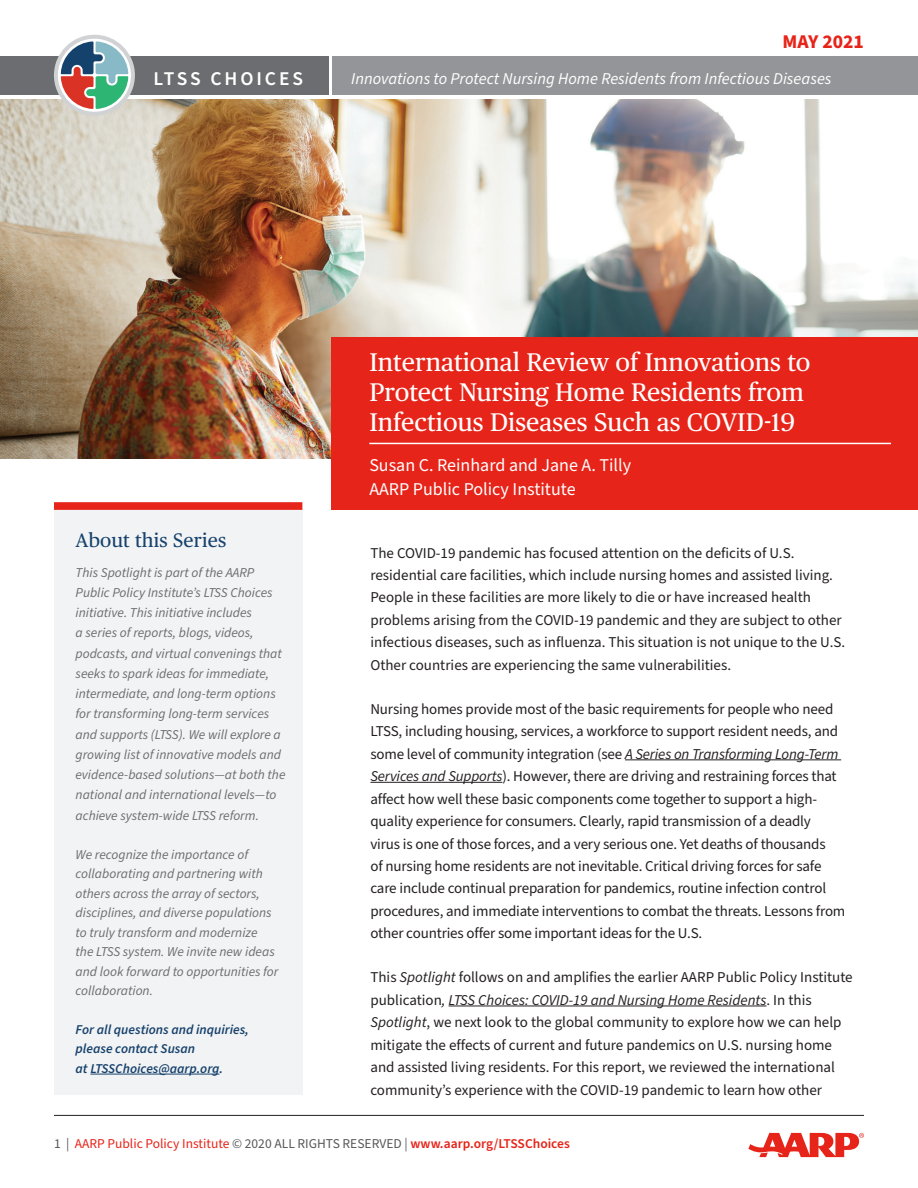
<style>
.page{position:relative;width:918px;height:1188px;background:#fff}
.page>*{position:absolute;margin:0;border:0;box-sizing:border-box;transform-origin:0 0}
.t1{font:25.5px/30px "Publico Text";color:#fff}
.t2{font:19.5px "Publico Text";letter-spacing:.01em;color:#17426d}
.t3{font:600 19.5px "Source Sans Pro";letter-spacing:.15em;color:#fff}
.t4{font:700 19.5px "Source Sans Pro";color:#e72419}
.t5{font:18px/24px "Source Sans Pro";color:#fff}
.t6{font:italic 16.5px "Source Sans Pro";color:#fff}
.t7{font:15px/22.5px "Source Sans Pro";letter-spacing:-.01em;color:#231f20}
.t8{font:italic 13.5px/20.2px "Source Sans Pro";color:#6c6d70}
.t9{font:13.5px "Source Sans Pro";color:#57585a}
.t10{font:italic 600 13.5px/19.5px "Source Sans Pro";color:#17426d}
.s1{font-style:italic}
.s2{color:#e72419}
.s3{font-weight:600;color:#e72419}
</style>
<div class="page">
<img style="left:0;top:99px;width:918px;height:360px">
<hr style="left:54px;top:1115px;width:810px;height:1px;background:#231f20">
<svg style="left:748px;top:1133px;width:116px;height:24px"></svg>
<div style="left:0;top:56px;width:328px;height:39px;background:#6c6d70"></div>
<div style="left:332px;top:56px;width:586px;height:38px;background:#939598"></div>
<svg style="left:56px;top:37px;width:77px;height:77px"></svg>
<div style="left:54px;top:35px;width:81px;height:81px;border:4px solid #d1d2d4;border-radius:50%"></div>
<svg style="left:61px;top:41px;width:67px;height:68px"></svg>
<hr style="left:625px;top:759px;width:216px;height:1px;background:#231f20">
<hr style="left:370px;top:782px;width:132px;height:1px;background:#231f20">
<hr style="left:449px;top:1006px;width:318px;height:1px;background:#231f20">
<div style="left:332px;top:337px;width:586px;height:172px;background:#e72419"></div>
<hr style="left:369px;top:443px;width:522px;height:1px;background:#fff">
<div style="left:54px;top:510px;width:248px;height:585px;background:#f2f3f4"></div>
<hr style="left:90px;top:1074px;width:129px;height:1px;background:#17426d">
<div style="left:54px;top:502px;width:248px;height:8px;background:#e72419"></div>
<h2 class="t3" style="left:153px;top:66px;width:151px">LTSS CHOICES</h2>
<h2 class="t4" style="left:782px;top:29px;width:83px">MAY 2021</h2>
<p class="t6" style="left:351px;top:67px;width:482px">Innovations to Protect Nursing Home Residents from Infectious Diseases</p>
<h2 class="t2" style="left:76px;top:525px;width:152px">About this Series</h2>
<p class="t8" style="left:76px;top:563px;width:211px">This Spotlight is part of the AARP Public Policy Institute’s LTSS Choices initiative. This initiative includes<br>a series of reports, blogs, videos, podcasts, and virtual convenings that seeks to spark ideas for immediate, intermediate, and long-term options for transforming long-term services and supports (LTSS). We will explore a growing list of innovative models and evidence-based solutions—at both the national and international levels—to achieve system-wide LTSS reform.</p>
<p class="t8" style="left:76px;top:845px;width:204px;line-height:19.5px">We recognize the importance of collaborating and partnering with others across the array of sectors, disciplines, and diverse populations to truly transform and modernize the LTSS system. We invite new ideas and look forward to opportunities for collaboration.</p>
<p class="t10" style="left:76px;top:1020px;width:175px">For all questions and inquiries, please contact Susan<br>at LTSSChoices@aarp.org.</p>
<h1 class="t1" style="left:369px;top:346px;width:443px">International Review of Innovations to<br>Protect Nursing Home Residents from<br>Infectious Diseases Such as COVID-19</h1>
<p class="t5" style="left:369px;top:454px;width:263px">Susan C. Reinhard and Jane A. Tilly<br>AARP Public Policy Institute</p>
<p class="t7" style="left:370px;top:542px;width:476px">The COVID-19 pandemic has focused attention on the deficits of U.S. residential care facilities, which include nursing homes and assisted living.<br>People in these facilities are more likely to die or have increased health problems arising from the COVID-19 pandemic and they are subject to other infectious diseases, such as influenza. This situation is not unique to the U.S.<br>Other countries are experiencing the same vulnerabilities.</p>
<p class="t7" style="left:370px;top:698px;width:476px">Nursing homes provide most of the basic requirements for people who need LTSS, including housing, services, a workforce to support resident needs, and some level of community integration (see <span class="s1">A Series on Transforming Long-Term Services and Supports</span>). However, there are driving and restraining forces that affect how well these basic components come together to support a high&shy;quality experience for consumers. Clearly, rapid transmission of a deadly<br>virus is one of those forces, and a very serious one. Yet deaths of thousands<br>of nursing home residents are not inevitable. Critical driving forces for safe care include continual preparation for pandemics, routine infection control procedures, and immediate interventions to combat the threats. Lessons from other countries offer some important ideas for the U.S.</p>
<p class="t7" style="left:370px;top:967px;width:484px">This <span class="s1">Spotlight</span> follows on and amplifies the earlier AARP Public Policy Institute publication<span class="s1">, LTSS Choices: COVID-19 and Nursing Home Residents</span>. In this <span class="s1">Spotlight</span>, we next look to the global community to explore how we can help mitigate the effects of current and future pandemics on U.S. nursing home and assisted living residents. For this report, we reviewed the international community’s experience with the COVID-19 pandemic to learn how other</p>
<p class="t9" style="left:54px;top:1134px;width:517px">1 | <span class="s2">AARP Public Policy Institute</span> © 2020 ALL RIGHTS RESERVED | <span class="s3">www.aarp.org/LTSSChoices</span></p>
</div>
